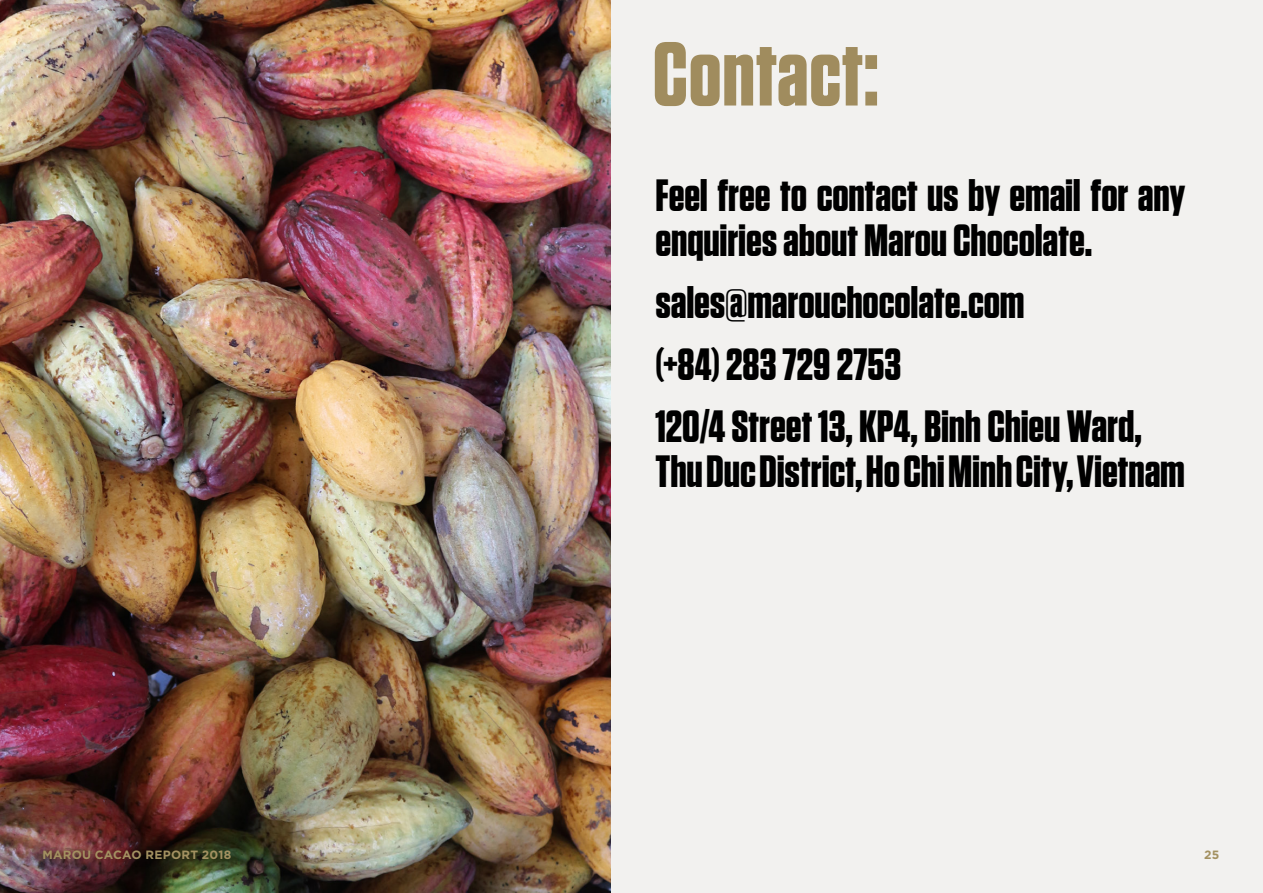
<style>
.page{position:relative;width:1263px;height:893px;background:#f2f1ef}
.page>*{position:absolute;margin:0;border:0;box-sizing:border-box;transform-origin:0 0}
.t1{font:700 90px "Tungsten";letter-spacing:.01em;color:#a08c5e}
.t2{font:700 45px/61.9px "Tungsten";letter-spacing:-.005em;color:#000}
.t3{font:700 12px "Gotham Vnu";letter-spacing:.02em;color:#a39161}
</style>
<div class="page">
<img style="left:0;top:0;width:610px;height:893px">
<h1 class="t1" style="left:653px;top:15px;width:227px">Contact:</h1>
<p class="t2" style="left:655px;top:171px;width:531px;line-height:45px">Feel free to contact us by email for any enquiries about Marou Chocolate.</p>
<p class="t2" style="left:655px;top:270px;width:488px">sales@marouchocolate.com<br>(+84) 283 729 2753<br>120/4 Street 13, KP4, Binh Chieu Ward,</p>
<p class="t2" style="left:655px;top:439px;width:531px">Thu Duc District, Ho Chi Minh City, Vietnam</p>
<p class="t3" style="left:43px;top:846px;width:190px">MAROU CACAO REPORT 2018</p>
<p class="t3" style="left:1204px;top:846px;width:17px">25</p>
</div>
